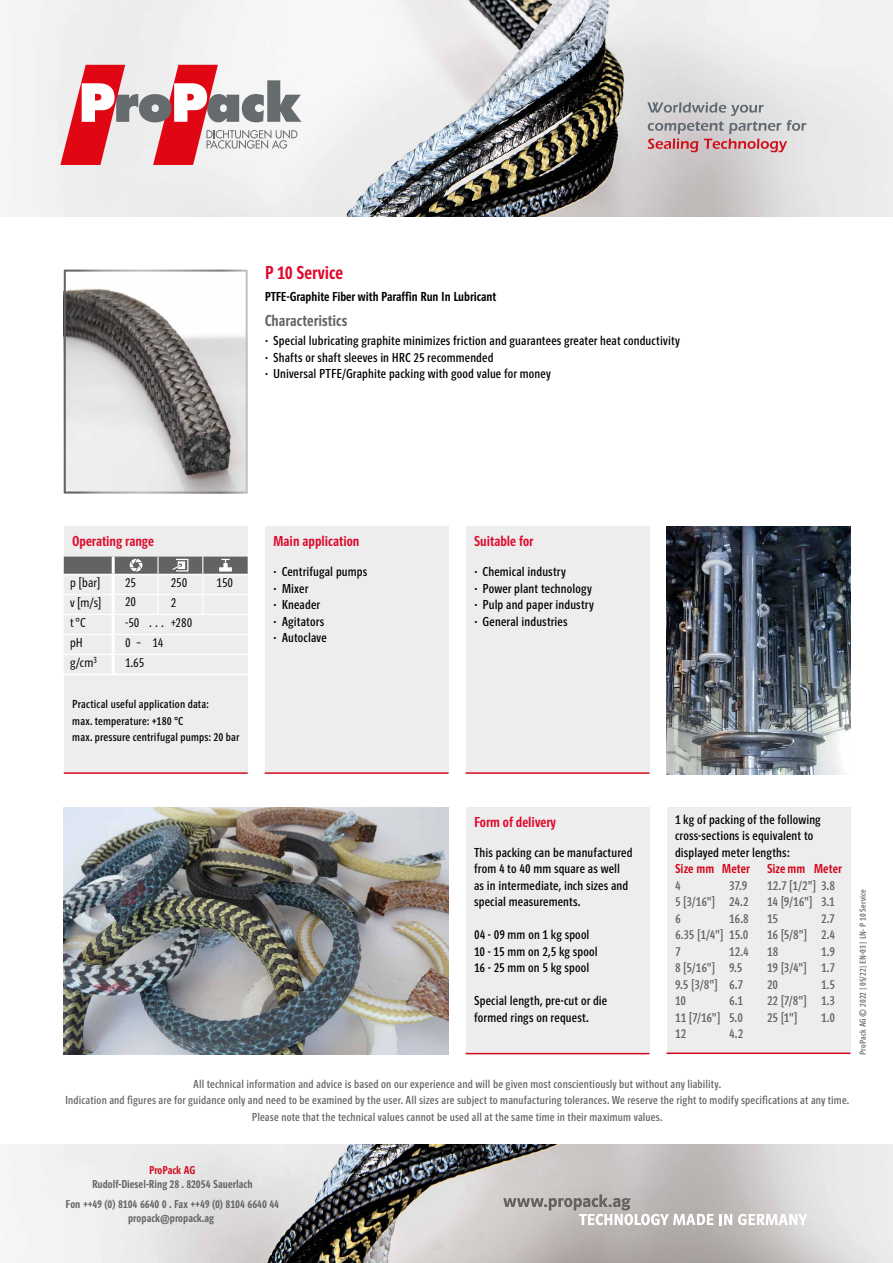
<style>
.page{position:relative;width:893px;height:1263px;background:#fff}
.page>*{position:absolute;margin:0;border:0;box-sizing:border-box;transform-origin:0 0}
.t1{font:19.5px "Polo Eng R Krftg";color:#de082c}
.t2{font:16.5px "Polo Eng R Krftg";letter-spacing:.005em;color:#636362}
.t3{font:15px "Polo Eng R Krftg";color:#de082c}
.t4{font:13.5px/16.5px "Polo Eng R Buch";letter-spacing:.01em;color:#000}
.t5{font:13.5px/16.5px "Polo Eng R Buch";letter-spacing:.01em;color:#636362;text-align:justify}
.t6{font:13.5px/20px "Polo Eng R Leicht";letter-spacing:.005em;color:#000;text-align:justify}
.t7{font:13.5px "Polo Eng R Krftg";color:#000}
.t8{font:13.5px "Polo Eng R Krftg";letter-spacing:.01em;color:#d2081d}
.t9{font:12px/16.5px "Polo Eng R Buch";letter-spacing:.015em;color:#636362;text-align:center}
.t10{font:12px/16.5px "Polo Eng R Buch";letter-spacing:.015em;color:#000}
.t11{font:11.85px/20.5px "Polo Eng R Krftg";letter-spacing:.005em;color:#636362;text-align:center}
.t12{font:11.85px "Polo Eng R Krftg";letter-spacing:.005em;color:#d2081d}
.t13{font:9px "Polo Eng R Buch";letter-spacing:.02em;color:#636362}
.s1{font-family:"Helvetica Neue";font-weight:500}
</style>
<div class="page">
<div style="left:64px;top:527px;width:184px;height:245px;background:#ededed"></div>
<div style="left:265px;top:527px;width:184px;height:245px;background:#ededed"></div>
<div style="left:466px;top:527px;width:183px;height:245px;background:#ededed"></div>
<div style="left:466px;top:807px;width:183px;height:246px;background:#ededed"></div>
<hr style="left:64px;top:772px;width:184px;height:2px;background:#d2081d">
<hr style="left:466px;top:772px;width:183px;height:2px;background:#d2081d">
<hr style="left:466px;top:1053px;width:183px;height:1px;background:#d2081d">
<hr style="left:265px;top:772px;width:184px;height:2px;background:#d2081d">
<div style="left:666px;top:807px;width:184px;height:245px;background:#ededed"></div>
<hr style="left:666px;top:1052px;width:184px;height:2px;background:#d2081d">
<hr style="left:64px;top:674px;width:49px;height:1px;background:#fff">
<hr style="left:113px;top:674px;width:45px;height:1px;background:#fff">
<hr style="left:158px;top:674px;width:45px;height:1px;background:#fff">
<hr style="left:203px;top:674px;width:45px;height:1px;background:#fff">
<svg style="left:64px;top:557px;width:184px;height:117px"></svg>
<img style="left:9px;top:0;width:884px;height:217px">
<svg style="left:647px;top:102px;width:159px;height:50px;background:#c8b9bc"></svg>
<svg style="left:60px;top:65px;width:241px;height:100px"></svg>
<img style="left:9px;top:1144px;width:884px;height:119px">
<svg style="left:503px;top:1194px;width:229px;height:31px;background:#bebab8"></svg>
<svg style="left:738px;top:1214px;width:69px;height:11px"></svg>
<img style="left:67px;top:288px;width:178px;height:202px">
<div style="left:64px;top:270px;width:184px;height:223px;border:2px solid #fff"></div>
<img style="left:64px;top:807px;width:385px;height:248px">
<img style="left:666px;top:527px;width:184px;height:247px">
<h1 class="t1" style="left:265px;top:263px;width:80px">P 10 Service</h1>
<p class="t7" style="left:265px;top:289px;width:233px">PTFE-Graphite Fiber with Paraffin Run In Lubricant</p>
<p class="t2" style="left:265px;top:312px;width:84px">Characteristics</p>
<p class="t4" style="left:265px;top:333px;width:417px"><span class="s1">∙</span> Special lubricating graphite minimizes friction and guarantees greater heat conductivity <span class="s1">∙</span> Shafts or shaft sleeves in HRC 25 recommended<br><span class="s1">∙</span> Universal PTFE/Graphite packing with good value for money</p>
<p class="t3" style="left:72px;top:534px;width:83px">Operating range</p>
<p class="t3" style="left:273px;top:534px;width:88px">Main application</p>
<p class="t3" style="left:474px;top:534px;width:61px">Suitable for</p>
<p class="t6" style="left:70px;top:572px;width:32px">p [bar] v [m/s] t°C</p>
<p class="t6" style="left:125px;top:573px;width:12px">25</p>
<p class="t6" style="left:171px;top:573px;width:18px">250</p>
<p class="t6" style="left:216px;top:573px;width:18px">150</p>
<p class="t6" style="left:125px;top:592px;width:12px">20</p>
<p class="t6" style="left:171px;top:592px;width:7px">2</p>
<p class="t6" style="left:125px;top:612px;width:16px">-50</p>
<p class="t6" style="left:147px;top:612px;width:46px">… +280</p>
<p class="t6" style="left:70px;top:632px;width:14px">pH</p>
<p class="t6" style="left:125px;top:632px;width:17px">0 –</p>
<p class="t6" style="left:70px;top:652px;width:28px">g/cm<sup>3</sup></p>
<p class="t6" style="left:125px;top:652px;width:20px">1.65</p>
<p class="t6" style="left:153px;top:632px;width:12px">14</p>
<p class="t10" style="left:72px;top:696px;width:168px">Practical useful application data:<br>max. temperature: +180 °C<br>max. pressure centrifugal pumps: 20 bar</p>
<p class="t4" style="left:273px;top:564px;width:96px"><span class="s1">∙</span> Centrifugal pumps <span class="s1">∙</span> Mixer<br><span class="s1">∙</span> Kneader<br><span class="s1">∙</span> Agitators<br><span class="s1">∙</span> Autoclave</p>
<p class="t4" style="left:474px;top:564px;width:121px"><span class="s1">∙</span> Chemical industry<br><span class="s1">∙</span> Power plant technology <span class="s1">∙</span> Pulp and paper industry <span class="s1">∙</span> General industries</p>
<p class="t3" style="left:474px;top:814px;width:83px">Form of delivery</p>
<p class="t4" style="left:474px;top:844px;width:160px">This packing can be manufactured from 4 to 40 mm square as well as in intermediate, inch sizes and special measurements.</p>
<p class="t4" style="left:474px;top:927px;width:125px">04 - 09 mm on 1 kg spool<br>10 - 15 mm on 2,5 kg spool<br>16 - 25 mm on 5 kg spool</p>
<p class="t4" style="left:474px;top:993px;width:135px">Special length, pre-cut or die formed rings on request.</p>
<p class="t4" style="left:675px;top:811px;width:147px">1 kg of packing of the following cross-sections is equivalent to displayed meter lengths:</p>
<p class="t8" style="left:675px;top:862px;width:76px">Size mm Meter</p>
<p class="t8" style="left:767px;top:862px;width:76px">Sizemm Meter</p>
<p class="t5" style="left:675px;top:877px;width:75px;text-indent:54px">37.9<br>5 [3/16"] 24.2<br>6</p>
<p class="t5" style="left:675px;top:877px;width:7px">4</p>
<p class="t5" style="left:675px;top:910px;width:75px;text-indent:54px">16.8<br>6.35 [1/4"] 15.0<br>7</p>
<p class="t5" style="left:675px;top:943px;width:75px;text-align:left;text-indent:54px">12.4<br>8 [5/16"] 9.5<br>9.5 [3/8"] 6.7<br>10</p>
<p class="t5" style="left:675px;top:993px;width:69px;text-indent:54px">6.1<br>11 [7/16"] 5.0<br>12</p>
<p class="t5" style="left:729px;top:1026px;width:16px">4.2</p>
<p class="t5" style="left:767px;top:877px;width:69px">12.7 [1/2"] 3.8<br>14 [9/16"] 3.1<br>15</p>
<p class="t5" style="left:767px;top:910px;width:69px;text-indent:54px">2.7<br>16 [5/8"] 2.4<br>18</p>
<p class="t5" style="left:767px;top:943px;width:69px;text-indent:54px">1.9<br>19 [3/4"] 1.7<br>20</p>
<p class="t5" style="left:767px;top:976px;width:69px;text-indent:54px">1.5<br>22 [7/8"] 1.3<br>25 [1"]</p>
<p class="t5" style="left:821px;top:1009px;width:15px">1.0</p>
<p class="t9" style="left:65px;top:1076px;width:786px">All technical information and advice is based on our experience and will be given most conscientiously but without any liability.<br>Indication and figures are for guidance only and need to be examined by the user. All sizes are subject to manufacturing tolerances. We reserve the right to modify specifications at any time.<br>Please note that the technical values cannot be used all at the same time in their maximum values.</p>
<p class="t13" style="left:858px;top:1055px;width:167px;rotate:-90deg">ProPack AG © 2022 | 05/22| EN-03 | LN- P 10 Service</p>
<p class="t12" style="left:149px;top:1163px;width:48px">ProPack AG</p>
<p class="t11" style="left:66px;top:1174px;width:215px">Rudolf-Diesel-Ring 28 . 82054 Sauerlach<br>Fon ++49 (0) 8104 6640 0 . Fax ++49 (0) 8104 6640 44</p>
<p class="t11" style="left:128px;top:1208px;width:87px">propack@propack.ag</p>
</div>
